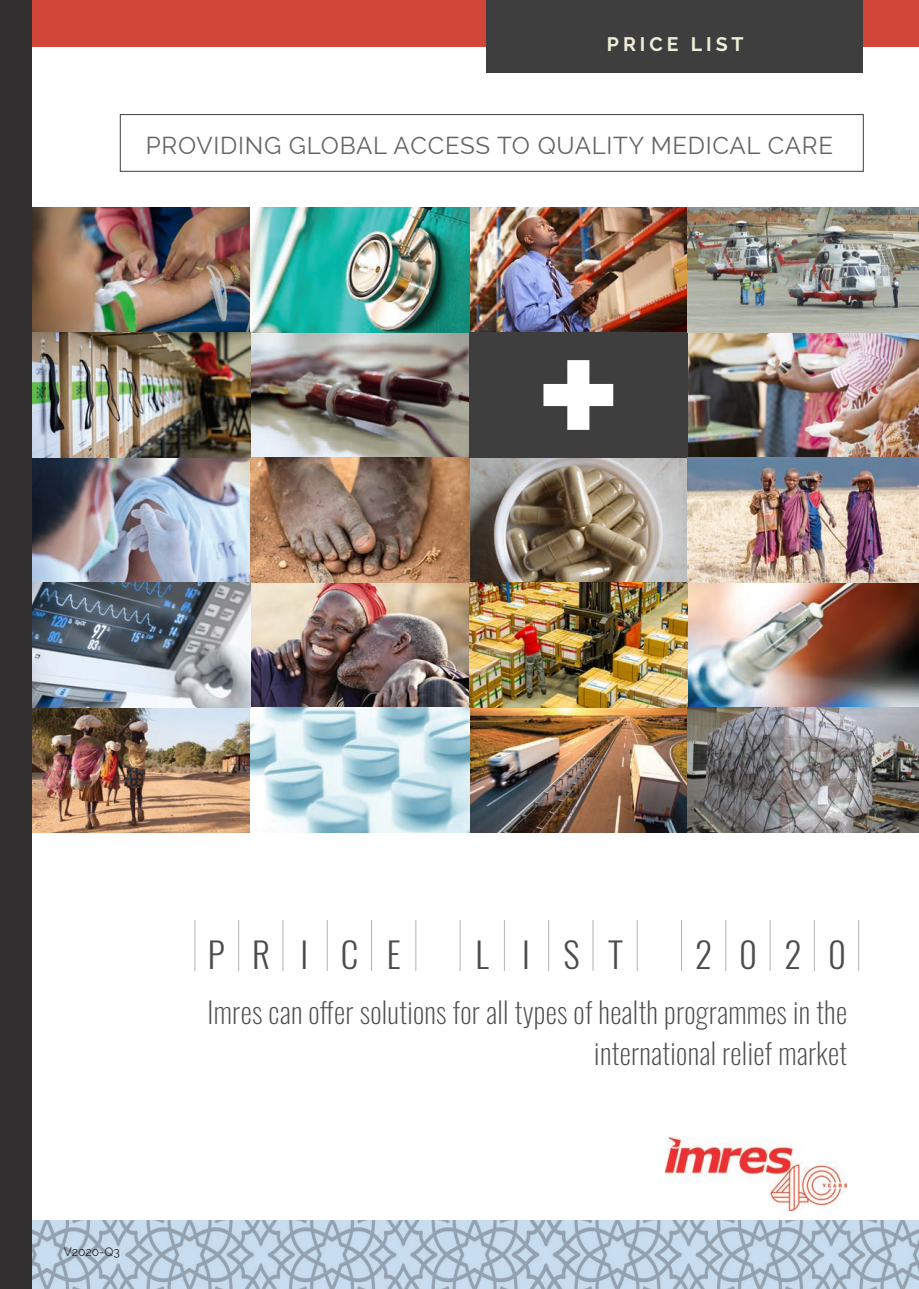
<style>
.page{position:relative;width:919px;height:1289px;background:#fff}
.page>*{position:absolute;margin:0;border:0;box-sizing:border-box;transform-origin:0 0}
.t1{font:300 35.1px "Oswald";color:#4b4c4d}
.t2{font:200 29.1px "Oswald";letter-spacing:.01em;color:#4b4c4d}
.t3{font:24px "Raleway";letter-spacing:.03em;color:#636366}
.t4{font:700 19.5px "Raleway";letter-spacing:.2em;color:#ededd8}
.t5{font:12px "Raleway";color:#231f20}
</style>
<div class="page">
<img style="left:32px;top:1220px;width:886px;height:68px">
<div style="left:0;top:0;width:918px;height:47px;background:#d2463a"></div>
<div style="left:486px;top:0;width:377px;height:72px;background:#3e3e3f"></div>
<img style="left:665px;top:1137px;width:181px;height:73px">
<img style="left:32px;top:207px;width:218px;height:125px">
<img style="left:32px;top:457px;width:218px;height:125px">
<img style="left:32px;top:707px;width:218px;height:125px">
<img style="left:687px;top:332px;width:231px;height:125px">
<img style="left:687px;top:582px;width:231px;height:125px">
<img style="left:469px;top:207px;width:218px;height:125px">
<svg style="left:469px;top:457px;width:218px;height:125px;background:#94897b"></svg>
<img style="left:469px;top:707px;width:218px;height:125px">
<img style="left:250px;top:332px;width:219px;height:125px">
<img style="left:250px;top:582px;width:219px;height:125px">
<img style="left:250px;top:207px;width:219px;height:125px">
<img style="left:250px;top:457px;width:219px;height:125px">
<svg style="left:250px;top:707px;width:219px;height:125px"></svg>
<div style="left:469px;top:332px;width:218px;height:125px;background:#3e3e3f"></div>
<img style="left:687px;top:207px;width:231px;height:125px">
<img style="left:469px;top:582px;width:218px;height:125px">
<img style="left:687px;top:457px;width:231px;height:125px">
<svg style="left:687px;top:707px;width:231px;height:125px;background:#828180"></svg>
<img style="left:32px;top:332px;width:218px;height:125px">
<img style="left:32px;top:582px;width:218px;height:125px">
<svg style="left:543px;top:360px;width:70px;height:70px"></svg>
<div style="left:0;top:0;width:32px;height:1288px;background:#312f30"></div>
<div style="left:120px;top:114px;width:743px;height:58px;border:1px solid #3e3e3f"></div>
<hr style="left:282px;top:920px;width:1px;height:51px;background:#b2b3b7">
<hr style="left:327px;top:920px;width:1px;height:51px;background:#b2b3b7">
<hr style="left:371px;top:920px;width:1px;height:51px;background:#b2b3b7">
<hr style="left:415px;top:920px;width:1px;height:51px;background:#b2b3b7">
<hr style="left:459px;top:920px;width:1px;height:51px;background:#b2b3b7">
<hr style="left:504px;top:920px;width:1px;height:51px;background:#b2b3b7">
<hr style="left:636px;top:920px;width:1px;height:51px;background:#b2b3b7">
<hr style="left:592px;top:920px;width:1px;height:51px;background:#b2b3b7">
<hr style="left:548px;top:920px;width:1px;height:51px;background:#b2b3b7">
<hr style="left:681px;top:920px;width:1px;height:51px;background:#b2b3b7">
<hr style="left:725px;top:920px;width:1px;height:51px;background:#b2b3b7">
<hr style="left:769px;top:920px;width:1px;height:51px;background:#b2b3b7">
<hr style="left:238px;top:920px;width:1px;height:51px;background:#b2b3b7">
<hr style="left:194px;top:920px;width:1px;height:51px;background:#b2b3b7">
<hr style="left:858px;top:919px;width:1px;height:51px;background:#b2b3b7">
<hr style="left:814px;top:920px;width:1px;height:51px;background:#b2b3b7">
<p class="t4" style="left:607px;top:33px;width:138px">PRICE LIST</p>
<p class="t3" style="left:146px;top:132px;width:688px">PROVIDING GLOBAL ACCESS TO QUALITY MEDICAL CARE</p>
<p class="t5" style="left:64px;top:1244px;width:58px">V2020-Q3</p>
<p class="t1" style="left:208px;top:931px;width:18px">P</p>
<p class="t1" style="left:563px;top:931px;width:18px">S</p>
<p class="t1" style="left:784px;top:931px;width:19px">2</p>
<p class="t1" style="left:828px;top:931px;width:19px">0</p>
<p class="t1" style="left:252px;top:931px;width:19px">R</p>
<p class="t1" style="left:300px;top:931px;width:9px">I</p>
<p class="t1" style="left:341px;top:931px;width:19px">C</p>
<p class="t1" style="left:387px;top:931px;width:15px">E</p>
<p class="t1" style="left:475px;top:931px;width:15px">L</p>
<p class="t1" style="left:522px;top:931px;width:9px">I</p>
<p class="t1" style="left:608px;top:931px;width:15px">T</p>
<p class="t1" style="left:695px;top:931px;width:19px">2</p>
<p class="t1" style="left:739px;top:931px;width:19px">0</p>
<p class="t2" style="left:207px;top:986px;width:641px">Imres can offer solutions for all types of health programmes in the</p>
<p class="t2" style="left:594px;top:1026px;width:254px">international relief market</p>
</div>
